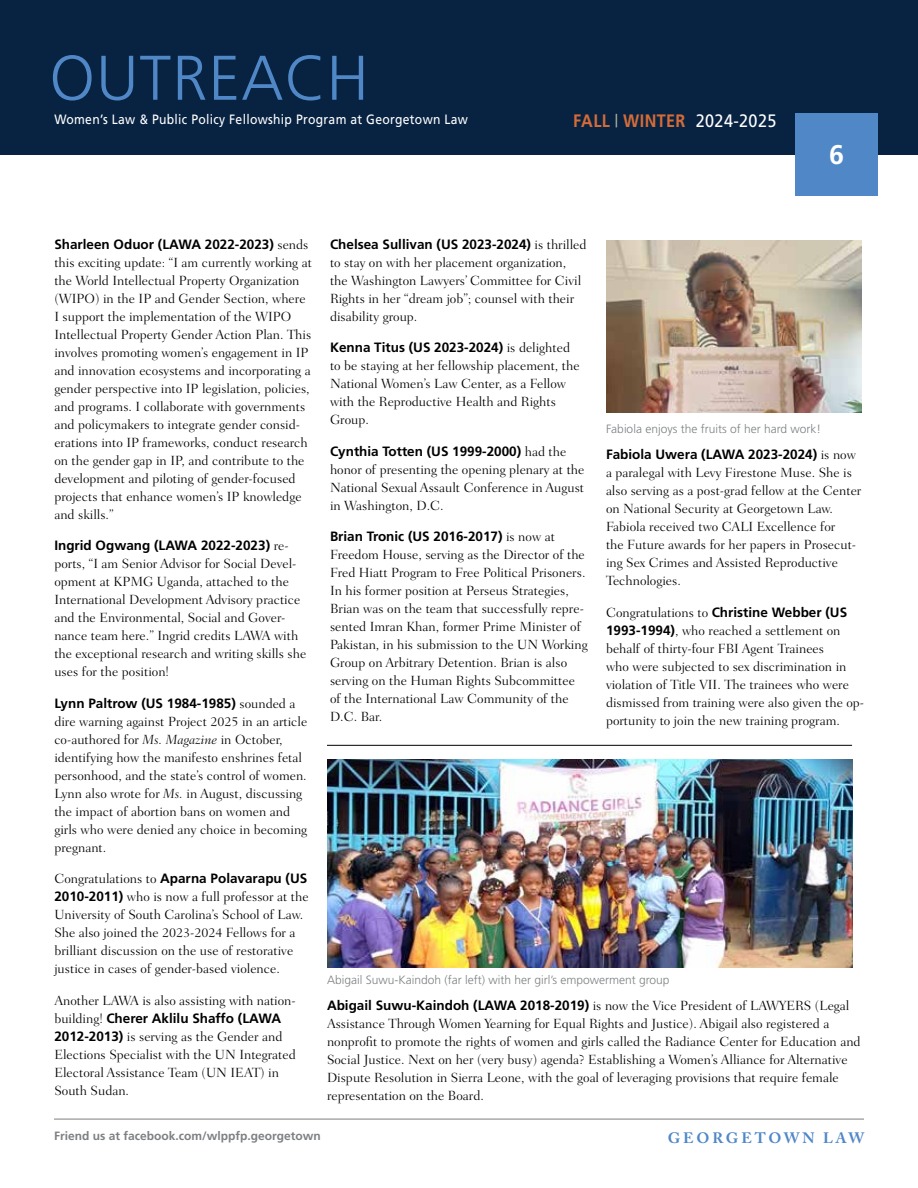
<style>
.page{position:relative;width:918px;height:1188px;background:#fff}
.page>*{position:absolute;margin:0;border:0;box-sizing:border-box;transform-origin:0 0}
.t1{font:300 63px "Frutiger LT Std";letter-spacing:.02em;color:#5087c7}
.t2{font:700 27px "Frutiger LT Std";color:#fff}
.t3{font:700 18px "Frutiger LT Std";letter-spacing:.025em;color:#d56c38;scale:.9 1}
.t4{font:700 15px "Adobe Caslon Pro";letter-spacing:.19em;color:#5087c7}
.body_text{font:300 13.5px/18px "Fairfield LT Std";color:#000}
.t5{font:13.5px "Frutiger LT Std";letter-spacing:.025em;color:#fff;scale:.9 1}
.t6{font:300 12px "Frutiger LT Std";color:#7e8083}
.t7{font:700 12px "Frutiger LT Std";color:#7e8083}
.s1{font-weight:400;color:#fff}
.s2{font-family:"Frutiger LT Std";font-weight:700}
.s3{font-style:italic}
</style>
<div class="page">
<div style="left:0;top:0;width:918px;height:155px;background:#082342"></div>
<div style="left:796px;top:113px;width:82px;height:82px;background:#5087c7"></div>
<hr style="left:54px;top:1119px;width:810px;height:1px;background:#7e8083">
<img style="left:327px;top:760px;width:525px;height:208px">
<img style="left:606px;top:240px;width:255px;height:172px">
<hr style="left:327px;top:745px;width:525px;height:1px;background:#000">
<h1 class="t1" style="left:50px;top:42px;width:321px">OUTREACH</h1>
<p class="t5" style="left:54px;top:111px;width:461px">Women’s Law &amp; Public Policy Fellowship Program at Georgetown Law</p>
<h3 class="t3" style="left:573px;top:110px;width:227px">FALL <sup>|</sup> WINTER <span class="s1">2024-2025</span></h3>
<h2 class="t2" style="left:829px;top:138px;width:17px">6</h2>
<p class="body_text" style="left:54px;top:235px;width:259px"><span class="s2">Sharleen Oduor (LAWA 2022-2023)</span> sends this exciting update: “I am currently working at the World Intellectual Property Organization (WIPO) in the IP and Gender Section, where I support the implementation of the WIPO Intellectual Property Gender Action Plan. This involves promoting women’s engagement in IP and innovation ecosystems and incorporating a gender perspective into IP legislation, policies, and programs. I collaborate with governments and policymakers to integrate gender consid&shy;erations into IP frameworks, conduct research on the gender gap in IP, and contribute to the development and piloting of gender-focused projects that enhance women’s IP knowledge and skills.”</p>
<p class="body_text" style="left:54px;top:537px;width:253px"><span class="s2">Ingrid Ogwang (LAWA 2022-2023)</span> re&shy;ports, “I am Senior Advisor for Social Devel&shy;opment at KPMG Uganda, attached to the International Development Advisory practice and the Environmental, Social and Gover&shy;nance team here.” Ingrid credits LAWA with the exceptional research and writing skills she uses for the position!</p>
<p class="body_text" style="left:54px;top:694px;width:254px"><span class="s2">Lynn Paltrow (US 1984-1985)</span> sounded a dire warning against Project 2025 in an article co-authored for <span class="s3">Ms. Magazine</span> in October, identifying how the manifesto enshrines fetal personhood, and the state’s control of women.<br>Lynn also wrote for <span class="s3">Ms.</span> in August, discussing the impact of abortion bans on women and girls who were denied any choice in becoming pregnant.</p>
<p class="body_text" style="left:54px;top:870px;width:256px">Congratulations to <span class="s2">Aparna Polavarapu (US 2010-2011)</span> who is now a full professor at the University of South Carolina’s School of Law.<br>She also joined the 2023-2024 Fellows for a brilliant discussion on the use of restorative justice in cases of gender-based violence.</p>
<p class="body_text" style="left:54px;top:991px;width:243px">Another LAWA is also assisting with nation&shy;building! <span class="s2">Cherer Aklilu Shaffo (LAWA 2012-2013)</span> is serving as the Gender and Elections Specialist with the UN Integrated Electoral Assistance Team (UN IEAT) in South Sudan.</p>
<p class="body_text" style="left:330px;top:235px;width:258px"><span class="s2">Chelsea Sullivan (US 2023-2024)</span> is thrilled to stay on with her placement organization, the Washington Lawyers’ Committee for Civil Rights in her “dream job”; counsel with their disability group.</p>
<p class="body_text" style="left:330px;top:339px;width:251px"><span class="s2">Kenna Titus (US 2023-2024)</span> is delighted to be staying at her fellowship placement, the National Women’s Law Center, as a Fellow with the Reproductive Health and Rights Group.</p>
<p class="body_text" style="left:330px;top:442px;width:256px"><span class="s2">Cynthia Totten (US 1999-2000)</span> had the honor of presenting the opening plenary at the National Sexual Assault Conference in August in Washington, D.C.</p>
<p class="body_text" style="left:330px;top:528px;width:259px"><span class="s2">Brian Tronic (US 2016-2017)</span> is now at Freedom House, serving as the Director of the Fred Hiatt Program to Free Political Prisoners.<br>In his former position at Perseus Strategies, Brian was on the team that successfully repre&shy;sented Imran Khan, former Prime Minister of Pakistan, in his submission to the UN Working Group on Arbitrary Detention. Brian is also serving on the Human Rights Subcommittee of the International Law Community of the D.C. Bar.</p>
<p class="t6" style="left:606px;top:422px;width:217px">Fabiola enjoys the fruits of her hard work!</p>
<p class="body_text" style="left:606px;top:446px;width:257px"><span class="s2">Fabiola Uwera (LAWA 2023-2024)</span> is now a paralegal with Levy Firestone Muse. She is also serving as a post-grad fellow at the Center on National Security at Georgetown Law.<br>Fabiola received two CALI Excellence for<br>the Future awards for her papers in Prosecut&shy;ing Sex Crimes and Assisted Reproductive Technologies.</p>
<p class="body_text" style="left:606px;top:604px;width:260px">Congratulations to <span class="s2">Christine Webber (US 1993-1994)</span>, who reached a settlement on behalf of thirty-four FBI Agent Trainees<br>who were subjected to sex discrimination in violation of Title VII. The trainees who were dismissed from training were also given the op&shy;portunity to join the new training program.</p>
<p class="t6" style="left:327px;top:973px;width:344px">Abigail Suwu-Kaindoh (far left) with her girl’s empowerment group</p>
<p class="body_text" style="left:327px;top:997px;width:535px"><span class="s2">Abigail Suwu-Kaindoh (LAWA 2018-2019)</span> is now the Vice President of LAWYERS (Legal Assistance Through Women Yearning for Equal Rights and Justice). Abigail also registered a nonprofit to promote the rights of women and girls called the Radiance Center for Education and Social Justice. Next on her (very busy) agenda? Establishing a Women’s Alliance for Alternative Dispute Resolution in Sierra Leone, with the goal of leveraging provisions that require female representation on the Board.</p>
<p class="t7" style="left:54px;top:1128px;width:268px">Friend us at facebook.com/wlppfp.georgetown</p>
<p class="t4" style="left:668px;top:1129px;width:198px">GEORGETOWN LAW</p>
</div>
